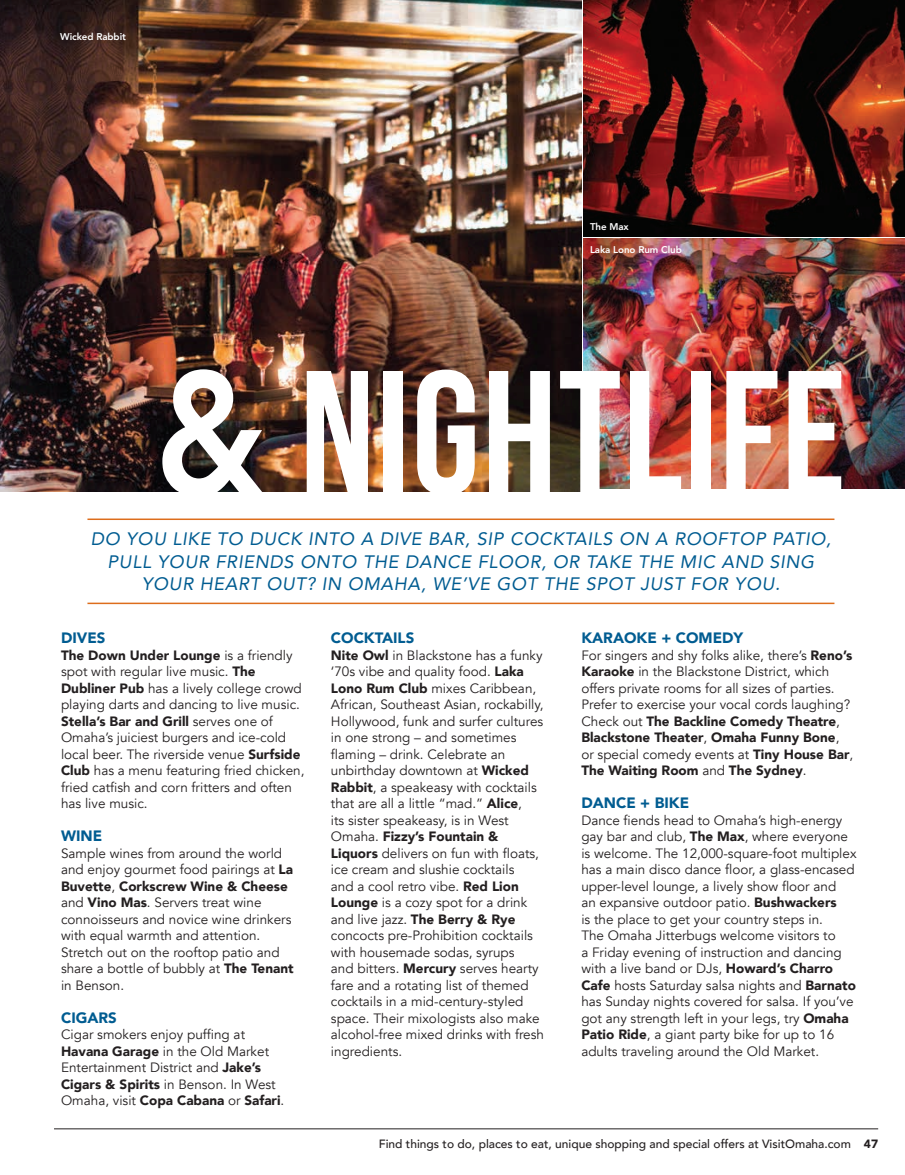
<style>
.page{position:relative;width:905px;height:1175px;background:#fff}
.page>*{position:absolute;margin:0;border:0;box-sizing:border-box;transform-origin:0 0}
.t1{font:700 175.5px "Bebas Neue";letter-spacing:.01em;color:#fff}
.t2{font:italic 18px/22.5px "Avenir";letter-spacing:.04em;color:#005c91;text-align:center}
.t3{font:900 15px "Avenir";color:#005c91}
.t4{font:13.5px/16.5px "Avenir";color:#231f20}
.t5{font:500 12px "Avenir";color:#231f20}
.t6{font:800 9.75px "Avenir";letter-spacing:-.01em;color:#fff}
.s1{font-family:"Avenir";font-weight:800;font-size:171.45px}
.s2{font-weight:900}
</style>
<div class="page">
<img style="left:0;top:0;width:581px;height:491px">
<hr style="left:87px;top:602px;width:747px;height:2px;background:#dd6d1c">
<img style="left:583px;top:0;width:321px;height:236px">
<hr style="left:87px;top:518px;width:747px;height:2px;background:#dd6d1c">
<hr style="left:54px;top:1128px;width:824px;height:1px;background:#231f20">
<img style="left:583px;top:239px;width:321px;height:250px">
<p class="t6" style="left:60px;top:29px;width:67px">Wicked Rabbit</p>
<p class="t6" style="left:590px;top:219px;width:40px">The Max</p>
<p class="t6" style="left:590px;top:242px;width:93px">Laka Lono Rum Club</p>
<p class="t1" style="left:155px;top:337px;width:692px"><span class="s1">&amp;</span> NIGHTLIFE</p>
<p class="t2" style="left:91px;top:527px;width:742px">DO YOU LIKE TO DUCK INTO A DIVE BAR, SIP COCKTAILS ON A ROOFTOP PATIO,<br>PULL YOUR FRIENDS ONTO THE DANCE FLOOR, OR TAKE THE MIC AND SING<br>YOUR HEART OUT? IN OMAHA, WE’VE GOT THE SPOT JUST FOR YOU.</p>
<p class="t3" style="left:61px;top:625px;width:46px">DIVES</p>
<p class="t4" style="left:61px;top:647px;width:245px"><span class="s2">The Down Under Lounge</span> is a friendly spot with regular live music. <span class="s2">The Dubliner Pub</span> has a lively college crowd playing darts and dancing to live music.<br><span class="s2">Stella’s Bar and Grill</span> serves one of Omaha’s juiciest burgers and ice-cold local beer. The riverside venue <span class="s2">Surfside Club</span> has a menu featuring fried chicken, fried catfish and corn fritters and often has live music.</p>
<p class="t3" style="left:61px;top:823px;width:43px">WINE</p>
<p class="t4" style="left:61px;top:845px;width:234px">Sample wines from around the world and enjoy gourmet food pairings at <span class="s2">La<br>Buvette</span>, <span class="s2">Corkscrew Wine &amp; Cheese </span>and <span class="s2">Vino Mas</span>. Servers treat wine connoisseurs and novice wine drinkers with equal warmth and attention.<br>Stretch out on the rooftop patio and share a bottle of bubbly at <span class="s2">The Tenant </span>in Benson.</p>
<p class="t3" style="left:61px;top:1004px;width:57px">CIGARS</p>
<p class="t4" style="left:61px;top:1026px;width:225px">Cigar smokers enjoy puffing at <span class="s2">Havana Garage</span> in the Old Market Entertainment District and <span class="s2">Jake’s Cigars &amp; Spirits</span> in Benson. In West Omaha, visit <span class="s2">Copa Cabana</span> or <span class="s2">Safari</span>.</p>
<p class="t3" style="left:331px;top:625px;width:85px">COCKTAILS</p>
<p class="t4" style="left:331px;top:647px;width:214px"><span class="s2">Nite Owl</span> in Blackstone has a funky ‘70s vibe and quality food. <span class="s2">Laka<br>Lono Rum Club</span> mixes Caribbean,<br>African, Southeast Asian, rockabilly,<br>Hollywood, funk and surfer cultures in one strong – and sometimes flaming – drink. Celebrate an unbirthday downtown at <span class="s2">Wicked<br>Rabbit</span>, a speakeasy with cocktails that are all a little “mad.” <span class="s2">Alice</span>,<br>its sister speakeasy, is in West<br>Omaha. <span class="s2">Fizzy’s Fountain &amp;<br>Liquors</span> delivers on fun with floats, ice cream and slushie cocktails<br>and a cool retro vibe. <span class="s2">Red Lion<br>Lounge</span> is a cozy spot for a drink and live jazz. <span class="s2">The Berry &amp; Rye </span>concocts pre-Prohibition cocktails with housemade sodas, syrups<br>and bitters. <span class="s2">Mercury</span> serves hearty fare and a rotating list of themed cocktails in a mid-century-styled space. Their mixologists also make alcohol-free mixed drinks with fresh ingredients.</p>
<p class="t3" style="left:581px;top:625px;width:163px">KARAOKE + COMEDY</p>
<p class="t4" style="left:581px;top:647px;width:273px">For singers and shy folks alike, there’s <span class="s2">Reno’s Karaoke</span> in the Blackstone District, which offers private rooms for all sizes of parties.<br>Prefer to exercise your vocal cords laughing?<br>Check out <span class="s2">The Backline Comedy Theatre</span>, <span class="s2">Blackstone Theater</span>, <span class="s2">Omaha Funny Bone</span>, or special comedy events at <span class="s2">Tiny House Bar</span>, <span class="s2">The Waiting Room</span> and <span class="s2">The Sydney</span>.</p>
<p class="t3" style="left:581px;top:790px;width:109px">DANCE + BIKE</p>
<p class="t4" style="left:581px;top:812px;width:277px">Dance fiends head to Omaha’s high-energy gay bar and club, <span class="s2">The Max</span>, where everyone is welcome. The 12,000-square-foot multiplex has a main disco dance floor, a glass-encased upper-level lounge, a lively show floor and<br>an expansive outdoor patio. <span class="s2">Bushwackers<br></span>is the place to get your country steps in.<br>The Omaha Jitterbugs welcome visitors to<br>a Friday evening of instruction and dancing with a live band or DJs, <span class="s2">Howard’s Charro Cafe</span> hosts Saturday salsa nights and <span class="s2">Barnato </span>has Sunday nights covered for salsa. If you’ve got any strength left in your legs, try <span class="s2">Omaha Patio Ride</span>, a giant party bike for up to 16 adults traveling around the Old Market.</p>
<p class="t5" style="left:379px;top:1133px;width:501px">Find things to do, places to eat, unique shopping and special offers at VisitOmaha.com <span class="s2">47</span></p>
</div>
